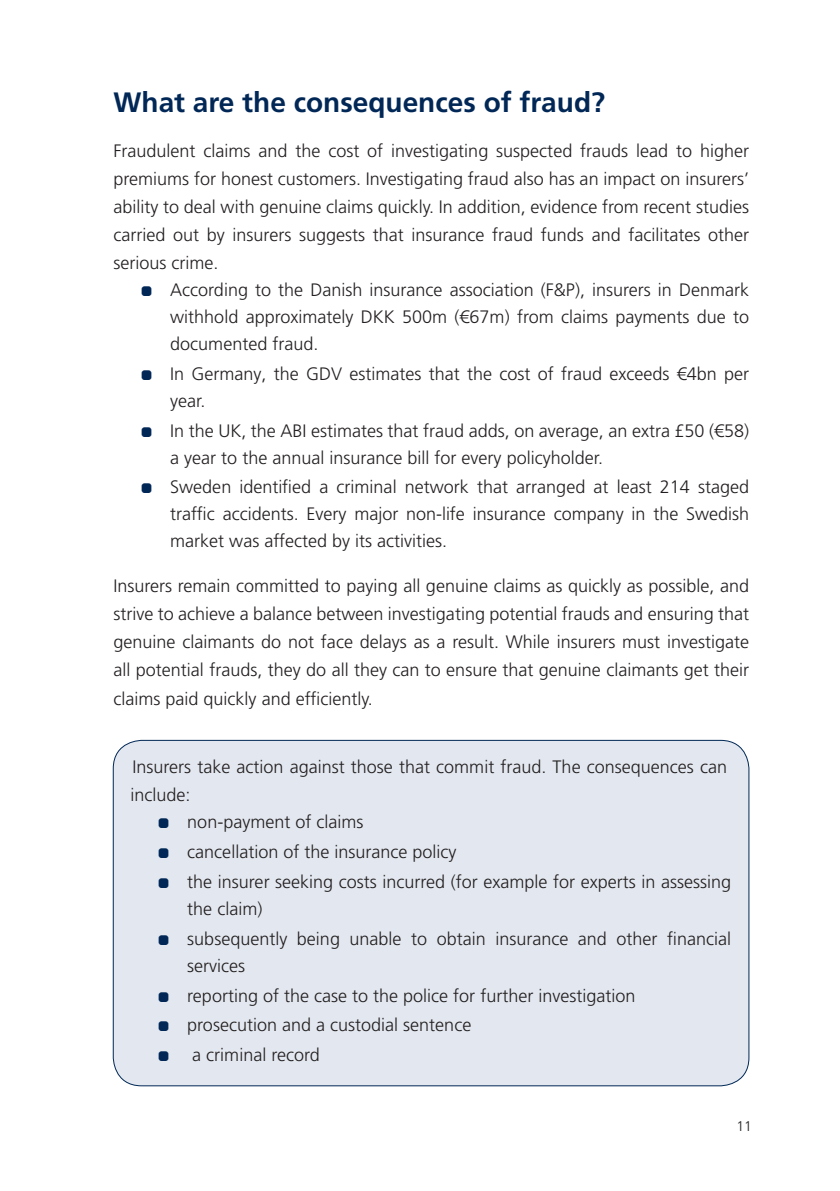
<style>
.page{position:relative;width:840px;height:1191px;background:#fff}
.page>*{position:absolute;margin:0;border:0;box-sizing:border-box;transform-origin:0 0}
.t1{font:700 28px "Frutiger LT Std";color:#002756}
.t2{font:300 18px/27px "Frutiger LT Pro";color:#231f20}
.t3{font:300 18px/28px "Frutiger LT Std";color:#231f20;text-align:justify}
.t4{font:300 14px "Frutiger LT Std";color:#231f20}
.s1{color:#002756}
</style>
<div class="page">
<div style="left:113px;top:740px;width:635px;height:345px;background:#e3e8f0;border-radius:28px"></div>
<h1 class="t1" style="left:113px;top:86px;width:493px">What are the consequences of fraud?</h1>
<p class="t3" style="left:113px;top:137px;width:636px">Fraudulent claims and the cost of investigating suspected frauds lead to higher premiums for honest customers. Investigating fraud also has an impact on insurers’ ability to deal with genuine claims quickly. In addition, evidence from recent studies carried out by insurers suggests that insurance fraud funds and facilitates other serious crime.</p>
<p class="t2" style="left:170px;top:276px;width:580px;text-align:justify;text-indent:-28px"><span class="s1">•</span> According to the Danish insurance association (F&amp;P), insurers in Denmark withhold approximately DKK 500m (€67m) from claims payments due to documented fraud.</p>
<p class="t2" style="left:170px;top:360px;width:580px;text-indent:-28px"><span class="s1">•</span> In Germany, the GDV estimates that the cost of fraud exceeds €4bn per year.</p>
<p class="t2" style="left:170px;top:417px;width:580px;text-indent:-28px"><span class="s1">•</span> In the UK, the ABI estimates that fraud adds, on average, an extra £50 (€58) a year to the annual insurance bill for every policyholder.</p>
<p class="t2" style="left:170px;top:474px;width:580px;text-align:justify;text-indent:-28px"><span class="s1">•</span> Sweden identified a criminal network that arranged at least 214 staged traffic accidents. Every major non-life insurance company in the Swedish market was affected by its activities.</p>
<p class="t3" style="left:113px;top:572px;width:637px">Insurers remain committed to paying all genuine claims as quickly as possible, and strive to achieve a balance between investigating potential frauds and ensuring that genuine claimants do not face delays as a result. While insurers must investigate all potential frauds, they do all they can to ensure that genuine claimants get their claims paid quickly and efficiently.</p>
<p class="t3" style="left:130px;top:753px;width:597px">Insurers take action against those that commit fraud. The consequences can include:</p>
<p class="t2" style="left:159px;top:808px;width:206px"><span class="s1">•</span> non-payment of claims</p>
<p class="t2" style="left:159px;top:838px;width:299px"><span class="s1">•</span> cancellation of the insurance policy</p>
<p class="t2" style="left:187px;top:868px;width:545px;text-indent:-28px"><span class="s1">•</span> the insurer seeking costs incurred (for example for experts in assessing the claim)</p>
<p class="t2" style="left:187px;top:925px;width:545px;text-indent:-28px"><span class="s1">•</span> subsequently being unable to obtain insurance and other financial services</p>
<p class="t2" style="left:159px;top:982px;width:478px"><span class="s1">•</span> reporting of the case to the police for further investigation</p>
<p class="t2" style="left:159px;top:1011px;width:314px"><span class="s1">•</span> prosecution and a custodial sentence</p>
<p class="t2" style="left:159px;top:1041px;width:162px"><span class="s1">•</span> a criminal record</p>
<p class="t4" style="left:736px;top:1118px;width:17px">11</p>
</div>
